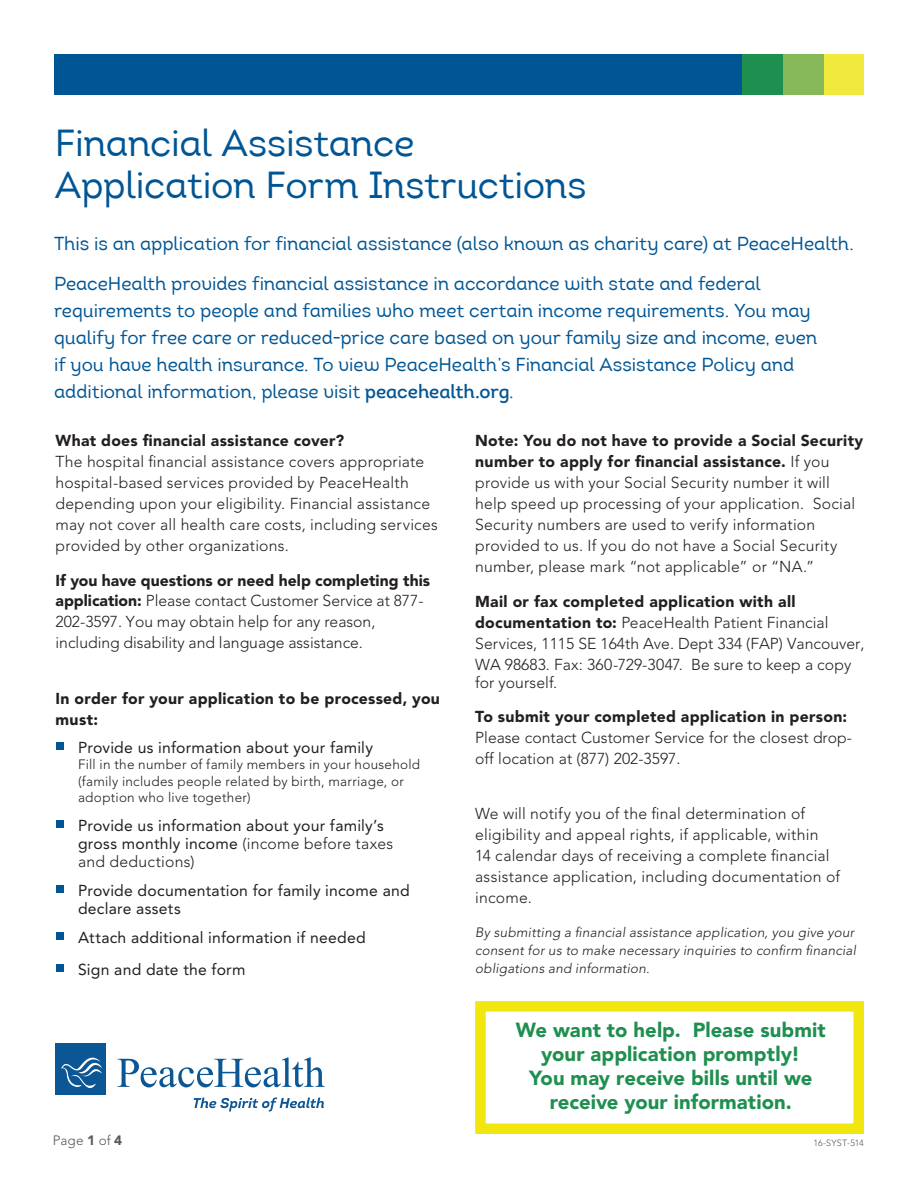
<style>
.page{position:relative;width:918px;height:1188px;background:#fff}
.page>*{position:absolute;margin:0;border:0;box-sizing:border-box;transform-origin:0 0}
.t1{font:37.5px/42px "Intro Book Alt";letter-spacing:-.01em;color:#005594}
.t2{font:900 20.25px/24.3px "Avenir LT Std";letter-spacing:.005em;color:#1f8f50;text-align:center}
.t3{font:18.75px/27px "Intro Book Alt";letter-spacing:-.005em;color:#005594}
.t4{font:300 15.75px/21px "Avenir LT Std";letter-spacing:.01em;color:#231f20}
.t5{font:15.75px/18px "Avenir LT Std";letter-spacing:.015em;color:#231f20}
.t6{font:900 15.75px/21px "Avenir LT Std";letter-spacing:.02em;color:#231f20}
.t7{font:italic 300 13.5px/18px "Avenir LT Std";letter-spacing:.015em;color:#231f20}
.t8{font:300 13.5px/16.5px "Avenir LT Std";letter-spacing:.02em;color:#231f20}
.t9{font:300 13.5px "Avenir LT Std";letter-spacing:.005em;color:#57585a}
.t10{font:300 9px "Avenir LT Std";letter-spacing:-.005em;color:#57585a}
.s1{font-family:"Intro Semi Bold Alt"}
.s2{font-weight:900}
.s3{font-weight:300}
</style>
<div class="page">
<div style="left:54px;top:54px;width:688px;height:40px;background:#005594"></div>
<div style="left:824px;top:54px;width:40px;height:40px;background:#efea3b"></div>
<div style="left:783px;top:54px;width:41px;height:40px;background:#87b95b"></div>
<div style="left:742px;top:54px;width:41px;height:40px;background:#1f8f50"></div>
<div style="left:56px;top:743px;width:7px;height:7px;background:#005594"></div>
<div style="left:56px;top:821px;width:7px;height:7px;background:#005594"></div>
<div style="left:56px;top:886px;width:7px;height:7px;background:#005594"></div>
<div style="left:56px;top:932px;width:7px;height:8px;background:#005594"></div>
<div style="left:56px;top:964px;width:7px;height:8px;background:#005594"></div>
<svg style="left:118px;top:1057px;width:207px;height:30px"></svg>
<div style="left:56px;top:1044px;width:50px;height:51px;background:#0b5695"></div>
<svg style="left:61px;top:1058px;width:41px;height:30px"></svg>
<svg style="left:194px;top:1098px;width:130px;height:13px"></svg>
<div style="left:475px;top:1001px;width:389px;height:133px;border:10px solid #f1e60e"></div>
<h1 class="t1" style="left:55px;top:122px;width:533px">Financial Assistance<br>Application Form Instructions</h1>
<p class="t3" style="left:54px;top:223px;width:801px;line-height:40.5px">This is an application for financial assistance (also known as charity care) at PeaceHealth.<br>PeaceHealth provides financial assistance in accordance with state and federal</p>
<p class="t3" style="left:54px;top:297px;width:765px">requirements to people and families who meet certain income requirements. You may qualify for free care or reduced-price care based on your family size and income, even if you have health insurance. To view PeaceHealth’s Financial Assistance Policy and additional information, please visit <span class="s1">peacehealth.org</span>.</p>
<p class="t6" style="left:56px;top:430px;width:290px">What does financial assistance cover?</p>
<p class="t4" style="left:56px;top:451px;width:384px">The hospital financial assistance covers appropriate hospital-based services provided by PeaceHealth depending upon your eligibility. Financial assistance may not cover all health care costs, including services provided by other organizations.</p>
<p class="t4" style="left:56px;top:570px;width:376px"><span class="s2">If you have questions or need help completing this application:</span> Please contact Customer Service at 877- 202-3597. You may obtain help for any reason, including disability and language assistance.</p>
<p class="t6" style="left:56px;top:688px;width:386px">In order for your application to be processed, you must:</p>
<p class="t5" style="left:78px;top:738px;width:296px">Provide us information about your family</p>
<p class="t8" style="left:78px;top:756px;width:344px">Fill in the number of family members in your household (family includes people related by birth, marriage, or adoption who live together)</p>
<p class="t5" style="left:78px;top:817px;width:317px">Provide us information about your family’s gross monthly income <span class="s3">(income before taxes and deductions)</span></p>
<p class="t5" style="left:78px;top:882px;width:333px">Provide documentation for family income and declare assets</p>
<p class="t5" style="left:78px;top:921px;width:289px;line-height:31.8px">Attach additional information if needed<br>Sign and date the form</p>
<p class="t4" style="left:475px;top:430px;width:390px"><span class="s2">Note: You do not have to provide a Social Security number to apply for financial assistance.</span> If you provide us with your Social Security number it will help speed up processing of your application. Social Security numbers are used to verify information provided to us. If you do not have a Social Security number, please mark “not applicable” or “NA.”</p>
<p class="t4" style="left:475px;top:591px;width:391px"><span class="s2">Mail or fax completed application with all documentation to:</span> PeaceHealth Patient Financial Services, 1115 SE 164th Ave. Dept 334 (FAP) Vancouver, WA 98683. Fax: 360-729-3047. Be sure to keep a copy</p>
<p class="t4" style="left:475px;top:673px;width:84px">for yourself.</p>
<p class="t6" style="left:475px;top:706px;width:374px">To submit your completed application in person:</p>
<p class="t4" style="left:475px;top:727px;width:378px">Please contact Customer Service for the closest drop&shy;off location at (877) 202-3597.</p>
<p class="t4" style="left:475px;top:804px;width:366px">We will notify you of the final determination of eligibility and appeal rights, if applicable, within<br>14 calendar days of receiving a complete financial assistance application, including documentation of income.</p>
<p class="t7" style="left:475px;top:924px;width:382px">By submitting a financial assistance application, you give your consent for us to make necessary inquiries to confirm financial obligations and information.</p>
<p class="t9" style="left:53px;top:1133px;width:71px">Page <span class="s2">1</span> of <span class="s2">4</span></p>
<p class="t2" style="left:516px;top:1017px;width:311px">We want to help. Please submit your application promptly!<br>You may receive bills until we receive your information.</p>
<p class="t10" style="left:814px;top:1138px;width:52px">16-SYST-514</p>
</div>
